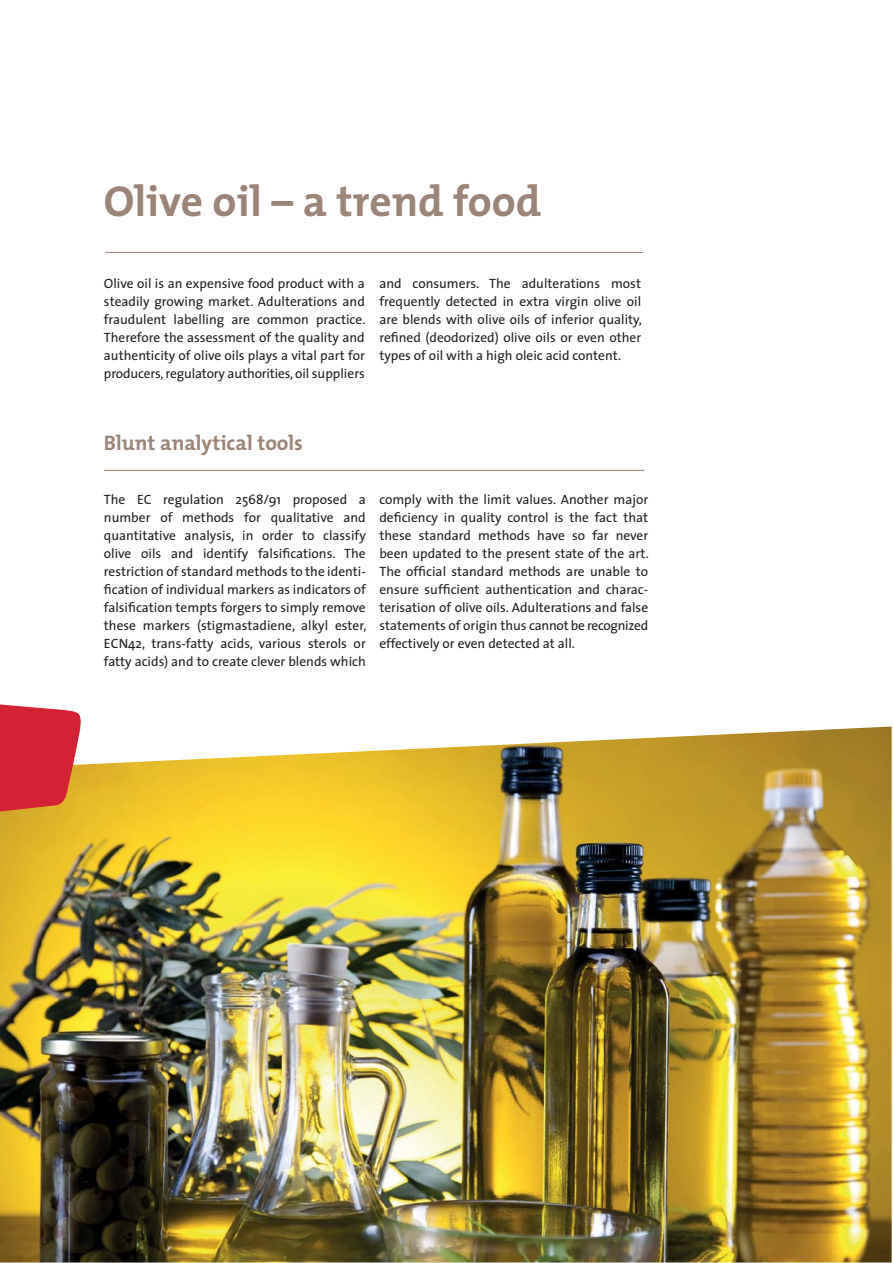
<style>
.page{position:relative;width:893px;height:1263px;background:#fff}
.page>*{position:absolute;margin:0;border:0;box-sizing:border-box;transform-origin:0 0}
.t1{font:700 43.5px "The Mix";color:#9b8578}
.t2{font:700 21px "The Mix";color:#9b8578}
.t3{font:13.5px/18px "The Sans";color:#231f20;text-align:justify}
</style>
<div class="page">
<hr style="left:105px;top:252px;width:538px;height:1px;background:#9b8578">
<img style="left:0;top:727px;width:891px;height:536px">
<svg style="left:0;top:704px;width:82px;height:118px;background:#d6473c"></svg>
<hr style="left:104px;top:470px;width:541px;height:1px;background:#9b8578">
<h1 class="t1" style="left:104px;top:183px;width:439px">Olive oil – a trend food</h1>
<p class="t3" style="left:104px;top:276px;width:263px">Olive oil is an expensive food product with a steadily growing market. Adulterations and fraudulent labelling are common practice.<br>Therefore the assessment of the quality and authenticity of olive oils plays a vital part for producers, regulatory authorities, oil suppliers</p>
<p class="t3" style="left:379px;top:276px;width:264px">and consumers. The adulterations most frequently detected in extra virgin olive oil are blends with olive oils of inferior quality, refined (deodorized) olive oils or even other types of oil with a high oleic acid content.</p>
<h2 class="t2" style="left:104px;top:434px;width:201px">Blunt analytical tools</h2>
<p class="t3" style="left:104px;top:492px;width:264px">The EC regulation 2568/91 proposed a number of methods for qualitative and quantitative analysis, in order to classify olive oils and identify falsifications. The restriction of standard methods to the identi&shy;fication of individual markers as indicators of falsification tempts forgers to simply remove these markers (stigmastadiene, alkyl ester, ECN42, trans-fatty acids, various sterols or fatty acids) and to create clever blends which</p>
<p class="t3" style="left:379px;top:492px;width:271px">comply with the limit values. Another major deficiency in quality control is the fact that these standard methods have so far never been updated to the present state of the art.<br>The official standard methods are unable to ensure sufficient authentication and charac&shy;terisation of olive oils. Adulterations and false statements of origin thus cannot be recognized effectively or even detected at all.</p>
</div>
